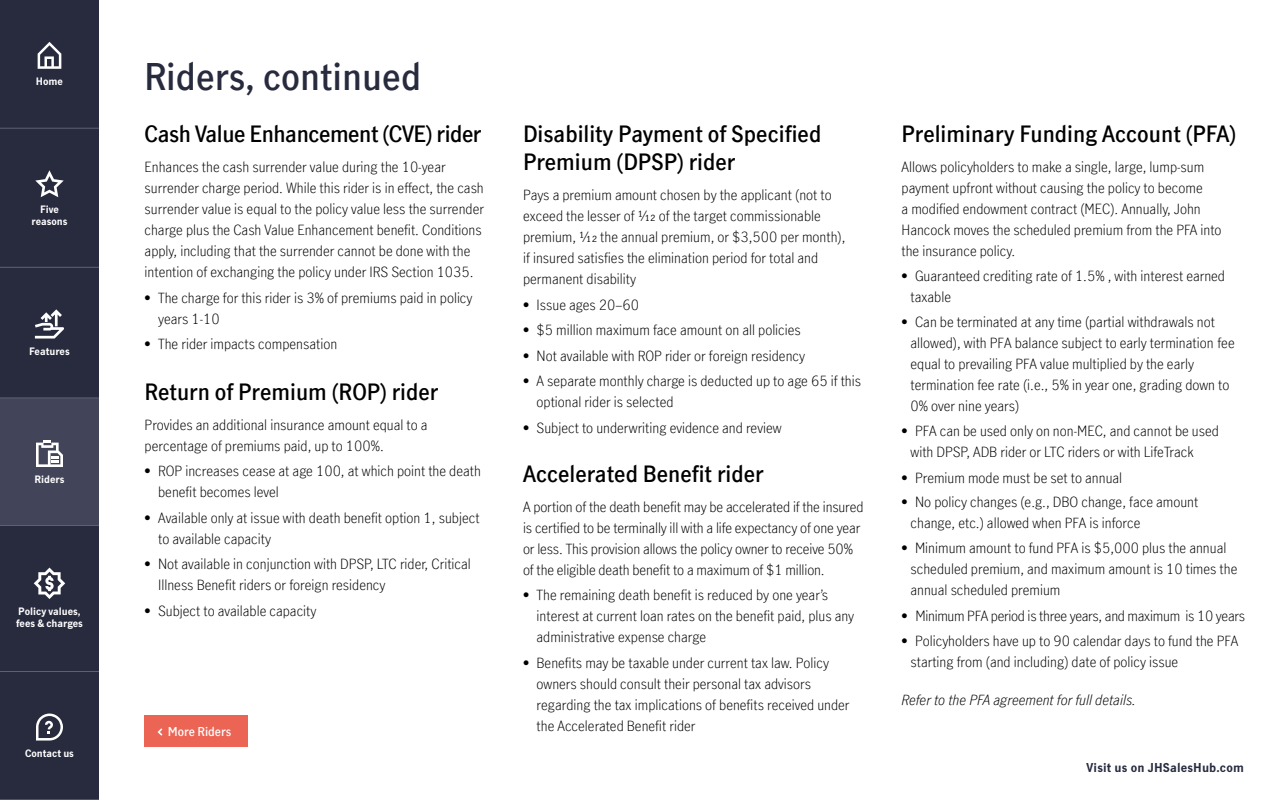
<style>
.page{position:relative;width:1280px;height:800px;background:#fff}
.page>*{position:absolute;margin:0;border:0;box-sizing:border-box;transform-origin:0 0}
.page_head{font:600 36px "Manulife JH Sans Optimized";color:#282b3e}
.specification_text_h{font:600 22px/28px "Manulife JH Sans Optimized";color:#000}
.specification_text_h-2{font:600 22px "Manulife JH Sans Optimized";letter-spacing:-.02em;color:#000}
.specification_text{font:300 14px/21px "Manulife JH Sans Optimized";color:#000}
.specification_text-2{font:300 14px "Manulife JH Sans Optimized";letter-spacing:-.02em;color:#000}
.specification_text-3{font:italic 300 14px "Manulife JH Sans Optimized";color:#000}
.t1{font:700 12px "Manulife JH Sans Optimized";letter-spacing:.015em;color:#282b3e}
.t2{font:600 12px "Manulife JH Sans Optimized";color:#fff}
.t3{font:700 10px/12px "Manulife JH Sans Optimized";color:#fff;text-align:center}
</style>
<div class="page">
<div style="left:0;top:0;width:99px;height:800px;background:#282b3e"></div>
<div style="left:0;top:398px;width:99px;height:127px;background:#424559"></div>
<hr style="left:0;top:128px;width:99px;height:1px;background:#5e6073">
<hr style="left:0;top:267px;width:99px;height:1px;background:#5e6073">
<hr style="left:0;top:398px;width:99px;height:1px;background:#5e6073">
<hr style="left:0;top:525px;width:99px;height:1px;background:#5e6073">
<hr style="left:0;top:671px;width:99px;height:1px;background:#5e6073">
<hr style="left:0;top:799px;width:99px;height:1px;background:#5e6073">
<svg style="left:36px;top:440px;width:27px;height:27px"></svg>
<svg style="left:38px;top:42px;width:23px;height:27px"></svg>
<svg style="left:35px;top:170px;width:29px;height:27px"></svg>
<svg style="left:35px;top:309px;width:29px;height:30px"></svg>
<svg style="left:36px;top:714px;width:27px;height:27px"></svg>
<svg style="left:34px;top:568px;width:31px;height:31px"></svg>
<div style="left:144px;top:716px;width:104px;height:31px;background:#ec6453"></div>
<svg style="left:158px;top:728px;width:4px;height:8px"></svg>
<p class="t3" style="left:36px;top:75px;width:29px">Home</p>
<p class="t3" style="left:31px;top:203px;width:38px">Five reasons</p>
<p class="t3" style="left:29px;top:345px;width:42px">Features</p>
<p class="t3" style="left:35px;top:473px;width:31px">Riders</p>
<p class="t3" style="left:16px;top:605px;width:68px;text-align:left">Policy values, fees &amp; charges</p>
<p class="t3" style="left:25px;top:747px;width:50px">Contact us</p>
<p class="page_head" style="left:144px;top:52px;width:279px">Riders, continued</p>
<p class="specification_text_h-2" style="left:145px;top:119px;width:338px">Cash Value Enhancement (CVE) rider</p>
<p class="specification_text" style="left:145px;top:156px;width:341px">Enhances the cash surrender value during the 10-year surrender charge period. While this rider is in effect, the cash surrender value is equal to the policy value less the surrender charge plus the Cash Value Enhancement benefit. Conditions apply, including that the surrender cannot be done with the intention of exchanging the policy under IRS Section 1035.</p>
<p class="specification_text" style="left:158px;top:287px;width:316px;text-indent:-14px">• The charge for this rider is 3% of premiums paid in policy years 1-10</p>
<p class="specification_text" style="left:145px;top:333px;width:194px">• The rider impacts compensation</p>
<p class="specification_text_h" style="left:145px;top:377px;width:295px">Return of Premium (ROP) rider</p>
<p class="specification_text" style="left:145px;top:414px;width:285px">Provides an additional insurance amount equal to a percentage of premiums paid, up to 100%.</p>
<p class="specification_text" style="left:158px;top:460px;width:324px;text-indent:-14px">• ROP increases cease at age 100, at which point the death benefit becomes level</p>
<p class="specification_text" style="left:158px;top:507px;width:323px;text-indent:-14px">• Available only at issue with death benefit option 1, subject to available capacity</p>
<p class="specification_text" style="left:158px;top:553px;width:314px;text-indent:-14px">• Not available in conjunction with DPSP, LTC rider, Critical<br>Illness Benefit riders or foreign residency</p>
<p class="specification_text" style="left:145px;top:600px;width:173px">• Subject to available capacity</p>
<p class="t2" style="left:168px;top:723px;width:65px">More Riders</p>
<p class="specification_text_h" style="left:523px;top:119px;width:300px">Disability Payment of Specified<br>Premium (DPSP) rider</p>
<p class="specification_text" style="left:523px;top:184px;width:324px">Pays a premium amount chosen by the applicant (not to exceed the lesser of 1/12 of the target commissionable premium, 1/12 the annual premium, or $3,500 per month), if insured satisfies the elimination period for total and permanent disability</p>
<p class="specification_text" style="left:523px;top:294px;width:117px">• Issue ages 20–60</p>
<p class="specification_text" style="left:523px;top:319px;width:279px">• $5 million maximum face amount on all policies</p>
<p class="specification_text" style="left:523px;top:345px;width:283px">• Not available with ROP rider or foreign residency</p>
<p class="specification_text" style="left:537px;top:370px;width:326px;text-indent:-14px">• A separate monthly charge is deducted up to age 65 if this optional rider is selected</p>
<p class="specification_text" style="left:523px;top:417px;width:260px">• Subject to underwriting evidence and review</p>
<p class="specification_text_h" style="left:523px;top:459px;width:242px">Accelerated Benefit rider</p>
<p class="specification_text" style="left:523px;top:496px;width:342px">A portion of the death benefit may be accelerated if the insured is certified to be terminally ill with a life expectancy of one year or less. This provision allows the policy owner to receive 50% of the eligible death benefit to a maximum of $1 million.</p>
<p class="specification_text" style="left:537px;top:584px;width:319px;text-indent:-14px">• The remaining death benefit is reduced by one year’s interest at current loan rates on the benefit paid, plus any administrative expense charge</p>
<p class="specification_text" style="left:537px;top:652px;width:314px;text-indent:-14px">• Benefits may be taxable under current tax law. Policy owners should consult their personal tax advisors regarding the tax implications of benefits received under the Accelerated Benefit rider</p>
<p class="specification_text_h" style="left:902px;top:119px;width:336px">Preliminary Funding Account (PFA)</p>
<p class="specification_text" style="left:902px;top:156px;width:322px">Allows policyholders to make a single, large, lump-sum payment upfront without causing the policy to become<br>a modified endowment contract (MEC). Annually, John Hancock moves the scheduled premium from the PFA into the insurance policy.</p>
<p class="specification_text" style="left:911px;top:265px;width:316px;text-indent:-9px">• Guaranteed crediting rate of 1.5% , with interest earned taxable</p>
<p class="specification_text" style="left:911px;top:311px;width:326px;text-indent:-9px">• Can be terminated at any time (partial withdrawals not allowed), with PFA balance subject to early termination fee equal to prevailing PFA value multiplied by the early termination fee rate (i.e., 5% in year one, grading down to 0% over nine years)</p>
<p class="specification_text" style="left:911px;top:420px;width:310px;text-indent:-9px">• PFA can be used only on non-MEC, and cannot be used with DPSP, ADB rider or LTC riders or with LifeTrack</p>
<p class="specification_text" style="left:902px;top:467px;width:222px">• Premium mode must be set to annual</p>
<p class="specification_text" style="left:911px;top:491px;width:289px;text-indent:-9px">• No policy changes (e.g., DBO change, face amount change, etc.) allowed when PFA is inforce</p>
<p class="specification_text" style="left:911px;top:537px;width:328px;text-indent:-9px">• Minimum amount to fund PFA is $5,000 plus the annual scheduled premium, and maximum amount is 10 times the annual scheduled premium</p>
<p class="specification_text-2" style="left:902px;top:606px;width:345px">• Minimum PFA period is three years, and maximum is 10 years</p>
<p class="specification_text" style="left:911px;top:629px;width:329px;text-indent:-9px">• Policyholders have up to 90 calendar days to fund the PFA starting from (and including) date of policy issue</p>
<p class="specification_text-3" style="left:902px;top:690px;width:236px">Refer to the PFA agreement for full details.</p>
<p class="t1" style="left:1086px;top:759px;width:159px">Visit us on JHSalesHub.com</p>
</div>
